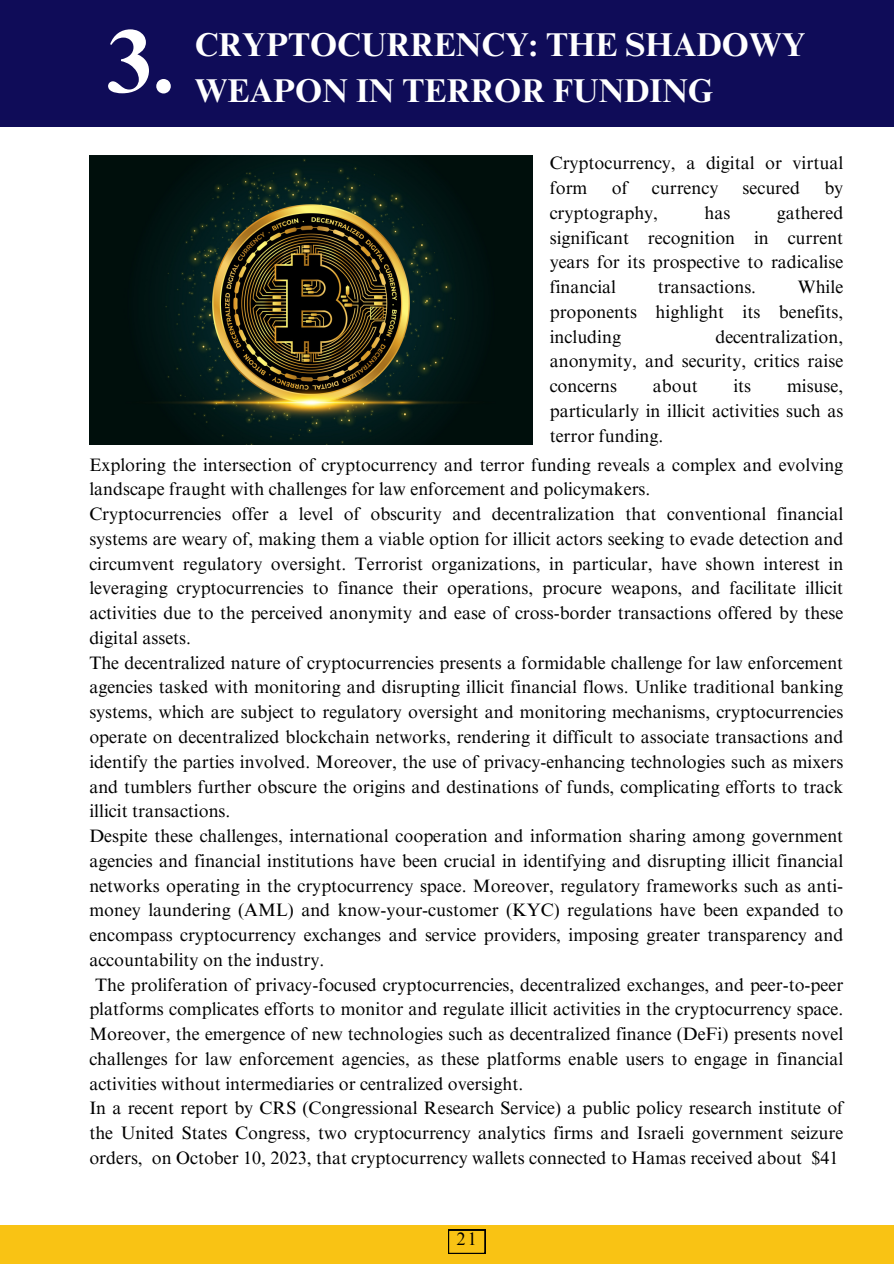
<style>
.page{position:relative;width:894px;height:1264px;background:#fff}
.page>*{position:absolute;margin:0;border:0;box-sizing:border-box;transform-origin:0 0}
.t1{font:700 90px "Times NRMT Pro";color:#fff}
.t2{font:700 33px/46.2px "Times NRMT Pro";color:#fff}
.t3{font:18px/24.8px "Times NRMT Pro";color:#000;text-align:justify}
</style>
<div class="page">
<div style="left:0;top:0;width:893px;height:127px;background:#0f0c58"></div>
<img style="left:89px;top:155px;width:444px;height:289px">
<div style="left:0;top:1225px;width:893px;height:38px;background:#f9c314"></div>
<svg style="left:448px;top:1229px;width:37px;height:24px"></svg>
<p class="t1" style="left:106px;top:28px;width:71px">3.</p>
<p class="t2" style="left:195px;top:26px;width:612px">CRYPTOCURRENCY: THE SHADOWY<br>WEAPON IN TERROR FUNDING</p>
<p class="t3" style="left:549px;top:153px;width:295px">Cryptocurrency, a digital or virtual form</p>
<p class="t3" style="left:611px;top:178px;width:17px">of</p>
<p class="t3" style="left:651px;top:178px;width:68px">currency</p>
<p class="t3" style="left:742px;top:178px;width:59px">secured</p>
<p class="t3" style="left:824px;top:178px;width:20px">by</p>
<p class="t3" style="left:549px;top:202px;width:110px">cryptography,</p>
<p class="t3" style="left:704px;top:202px;width:27px">has</p>
<p class="t3" style="left:549px;top:202px;width:295px;text-indent:227px">gathered significant recognition in current years for its prospective to radicalise financial</p>
<p class="t3" style="left:549px;top:277px;width:295px;text-indent:248px">While proponents highlight its benefits, including</p>
<p class="t3" style="left:657px;top:277px;width:100px">transactions.</p>
<p class="t3" style="left:549px;top:326px;width:295px;text-indent:166px">decentralization, anonymity, and security, critics raise concerns</p>
<p class="t3" style="left:549px;top:376px;width:295px;text-indent:237px">misuse, particularly in illicit activities such as terror funding.</p>
<p class="t3" style="left:652px;top:376px;width:46px">about</p>
<p class="t3" style="left:733px;top:376px;width:19px">its</p>
<h1 class="t3" style="left:89px;top:454px;width:755px">Exploring the intersection of cryptocurrency and terror funding reveals a complex and evolving landscape fraught with challenges for law enforcement and policymakers.</h1>
<h2 class="t3" style="left:89px;top:504px;width:755px">Cryptocurrencies offer a level of obscurity and decentralization that conventional financial systems are weary of, making them a viable option for illicit actors seeking to evade detection and circumvent regulatory oversight. Terrorist organizations, in particular, have shown interest in leveraging cryptocurrencies to finance their operations, procure weapons, and facilitate illicit activities due to the perceived anonymity and ease of cross-border transactions offered by these digital assets.</h2>
<p class="t3" style="left:89px;top:652px;width:755px">The decentralized nature of cryptocurrencies presents a formidable challenge for law enforcement agencies tasked with monitoring and disrupting illicit financial flows. Unlike traditional banking systems, which are subject to regulatory oversight and monitoring mechanisms, cryptocurrencies operate on decentralized blockchain networks, rendering it difficult to associate transactions and identify the parties involved. Moreover, the use of privacy-enhancing technologies such as mixers and tumblers further obscure the origins and destinations of funds, complicating efforts to track illicit transactions.</p>
<p class="t3" style="left:89px;top:825px;width:755px">Despite these challenges, international cooperation and information sharing among government agencies and financial institutions have been crucial in identifying and disrupting illicit financial networks operating in the cryptocurrency space. Moreover, regulatory frameworks such as anti&shy;money laundering (AML) and know-your-customer (KYC) regulations have been expanded to encompass cryptocurrency exchanges and service providers, imposing greater transparency and accountability on the industry.</p>
<p class="t3" style="left:89px;top:974px;width:755px;text-indent:6px">The proliferation of privacy-focused cryptocurrencies, decentralized exchanges, and peer-to-peer platforms complicates efforts to monitor and regulate illicit activities in the cryptocurrency space.<br>Moreover, the emergence of new technologies such as decentralized finance (DeFi) presents novel challenges for law enforcement agencies, as these platforms enable users to engage in financial activities without intermediaries or centralized oversight.</p>
<p class="t3" style="left:89px;top:1098px;width:755px">In a recent report by CRS (Congressional Research Service) a public policy research institute of the United States Congress, two cryptocurrency analytics firms and Israeli government seizure orders, on October 10, 2023, that cryptocurrency wallets connected to Hamas received about $41</p>
<p class="t3" style="left:456px;top:1228px;width:22px">21</p>
</div>
